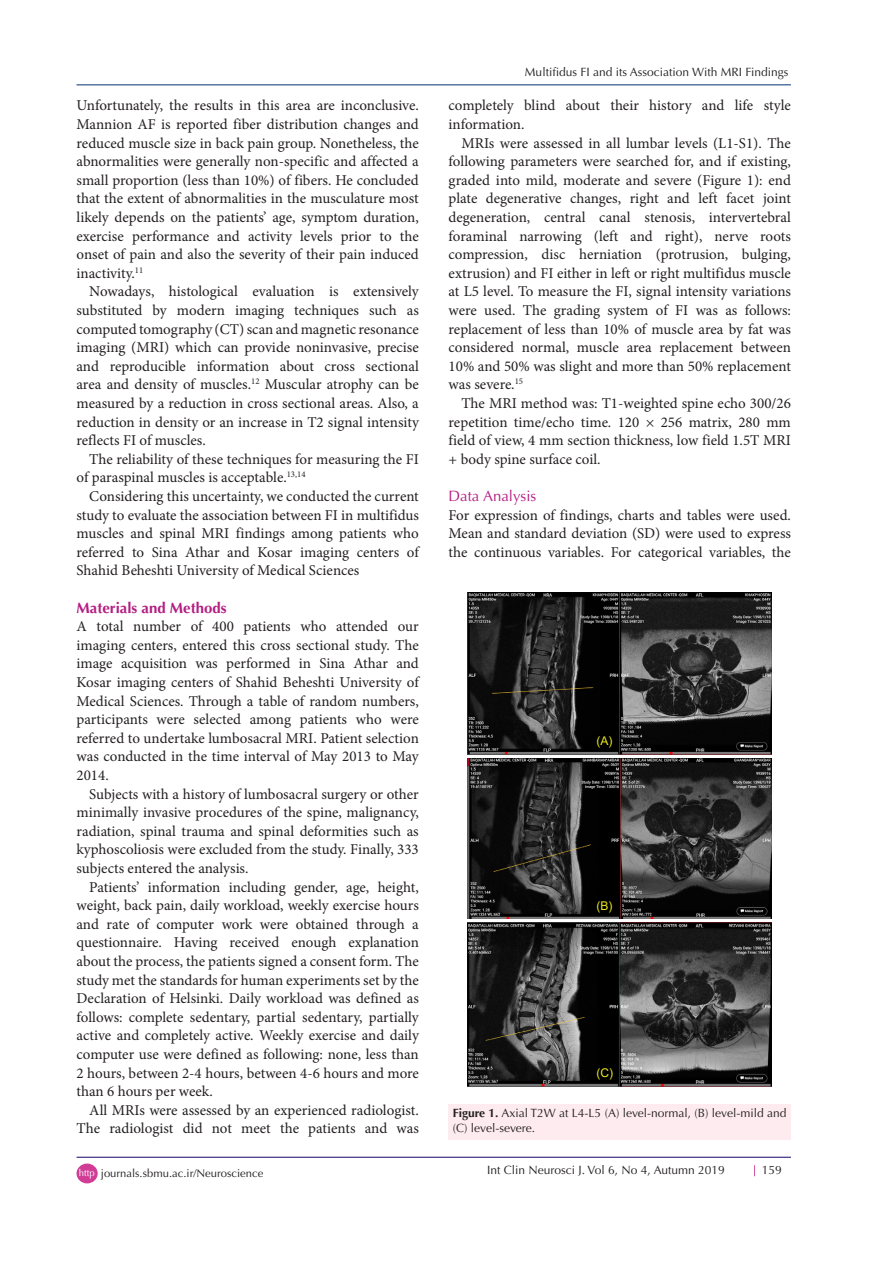
<style>
.page{position:relative;width:893px;height:1263px;background:#fff}
.page>*{position:absolute;margin:0;border:0;box-sizing:border-box;transform-origin:0 0}
.t1{font:15px/18.6px "Minion Pro";color:#231f20;text-align:justify}
.t2{font:700 15px "Optima LT Std";color:#b41e82}
.t3{font:15px "Optima LT Std";color:#b41e82}
.t4{font:12px/15px "Optima LT Std";color:#231f20}
.t5{font:12px "Arial";color:#ebe818}
.t6{font:11.25px "Optima LT Std";color:#231f20}
.s1{font-size:9.6px;color:#fff}
.s2{font-weight:700}
</style>
<div class="page">
<hr style="left:77px;top:1157px;width:714px;height:1px;background:#190066">
<hr style="left:77px;top:85px;width:714px;height:1px;background:#053278">
<div style="left:77px;top:1164px;width:20px;height:19px;background:#d03c96;border-radius:50%"></div>
<div style="left:77px;top:1163px;width:21px;height:20px;border:1px solid #d03c96;border-radius:50%"></div>
<div style="left:449px;top:1104px;width:342px;height:36px;background:#fdebf0"></div>
<img style="left:468px;top:592px;width:304px;height:162px">
<img style="left:468px;top:758px;width:304px;height:160px">
<img style="left:468px;top:922px;width:304px;height:164px">
<p class="t1" style="left:77px;top:96px;width:344px">Unfortunately, the results in this area are inconclusive.<br>Mannion AF is reported fiber distribution changes and reduced muscle size in back pain group. Nonetheless, the abnormalities were generally non-specific and affected a small proportion (less than 10%) of fibers. He concluded that the extent of abnormalities in the musculature most likely depends on the patients’ age, symptom duration, exercise performance and activity levels prior to the onset of pain and also the severity of their pain induced inactivity.<sup>11</sup></p>
<p class="t1" style="left:77px;top:282px;width:344px;text-indent:13px">Nowadays, histological evaluation is extensively substituted by modern imaging techniques such as computed tomography (CT) scan and magnetic resonance imaging (MRI) which can provide noninvasive, precise and reproducible information about cross sectional area and density of muscles.<sup>12</sup> Muscular atrophy can be measured by a reduction in cross sectional areas. Also, a reduction in density or an increase in T2 signal intensity reflects FI of muscles.</p>
<p class="t1" style="left:77px;top:450px;width:344px;text-indent:13px">The reliability of these techniques for measuring the FI of paraspinal muscles is acceptable.<sup>13,14</sup></p>
<p class="t1" style="left:77px;top:487px;width:344px;text-indent:13px">Considering this uncertainty, we conducted the current study to evaluate the association between FI in multifidus muscles and spinal MRI findings among patients who referred to Sina Athar and Kosar imaging centers of Shahid Beheshti University of Medical Sciences</p>
<p class="t2" style="left:77px;top:599px;width:152px">Materials and Methods</p>
<p class="t1" style="left:77px;top:617px;width:344px">A total number of 400 patients who attended our imaging centers, entered this cross sectional study. The image acquisition was performed in Sina Athar and Kosar imaging centers of Shahid Beheshti University of Medical Sciences. Through a table of random numbers, participants were selected among patients who were referred to undertake lumbosacral MRI. Patient selection was conducted in the time interval of May 2013 to May 2014.</p>
<p class="t1" style="left:77px;top:785px;width:344px;text-indent:13px">Subjects with a history of lumbosacral surgery or other minimally invasive procedures of the spine, malignancy, radiation, spinal trauma and spinal deformities such as kyphoscoliosis were excluded from the study. Finally, 333 subjects entered the analysis.</p>
<p class="t1" style="left:77px;top:878px;width:344px;text-indent:13px">Patients’ information including gender, age, height, weight, back pain, daily workload, weekly exercise hours and rate of computer work were obtained through a questionnaire. Having received enough explanation about the process, the patients signed a consent form. The study met the standards for human experiments set by the Declaration of Helsinki. Daily workload was defined as follows: complete sedentary, partial sedentary, partially active and completely active. Weekly exercise and daily computer use were defined as following: none, less than 2 hours, between 2-4 hours, between 4-6 hours and more than 6 hours per week.</p>
<p class="t1" style="left:77px;top:1101px;width:344px;text-align:right">All MRIs were assessed by an experienced radiologist.<br>The radiologist did not meet the patients and was</p>
<p class="t6" style="left:79px;top:1166px;width:186px"><span class="s1">http</span> journals.sbmu.ac.ir/Neuroscience</p>
<p class="t4" style="left:525px;top:65px;width:265px">Multifidus FI and its Association With MRI Findings</p>
<p class="t1" style="left:449px;top:96px;width:344px">completely blind about their history and life style information.</p>
<p class="t1" style="left:449px;top:134px;width:344px;text-indent:13px">MRIs were assessed in all lumbar levels (L1-S1). The following parameters were searched for, and if existing, graded into mild, moderate and severe (Figure 1): end plate degenerative changes, right and left facet joint degeneration, central canal stenosis, intervertebral foraminal narrowing (left and right), nerve roots compression, disc herniation (protrusion, bulging, extrusion) and FI either in left or right multifidus muscle at L5 level. To measure the FI, signal intensity variations were used. The grading system of FI was as follows: replacement of less than 10% of muscle area by fat was considered normal, muscle area replacement between 10% and 50% was slight and more than 50% replacement was severe.<sup>15</sup></p>
<p class="t1" style="left:449px;top:394px;width:344px;text-indent:13px">The MRI method was: T1-weighted spine echo 300/26 repetition time/echo time. 120 × 256 matrix, 280 mm field of view, 4 mm section thickness, low field 1.5T MRI + body spine surface coil.</p>
<p class="t3" style="left:449px;top:487px;width:89px">Data Analysis</p>
<p class="t1" style="left:449px;top:506px;width:344px">For expression of findings, charts and tables were used.<br>Mean and standard deviation (SD) were used to express the continuous variables. For categorical variables, the</p>
<p class="t5" style="left:597px;top:733px;width:17px">(A)</p>
<p class="t5" style="left:597px;top:898px;width:17px">(B)</p>
<p class="t5" style="left:597px;top:1064px;width:18px">(C)</p>
<p class="t4" style="left:453px;top:1105px;width:335px"><span class="s2">Figure 1.</span> Axial T2W at L4-L5 (A) level-normal, (B) level-mild and (C) level-severe.</p>
<p class="t4" style="left:487px;top:1163px;width:239px">Int Clin Neurosci J. Vol 6, No 4, Autumn 2019</p>
<p class="t4" style="left:762px;top:1162px;width:22px">159</p>
</div>
